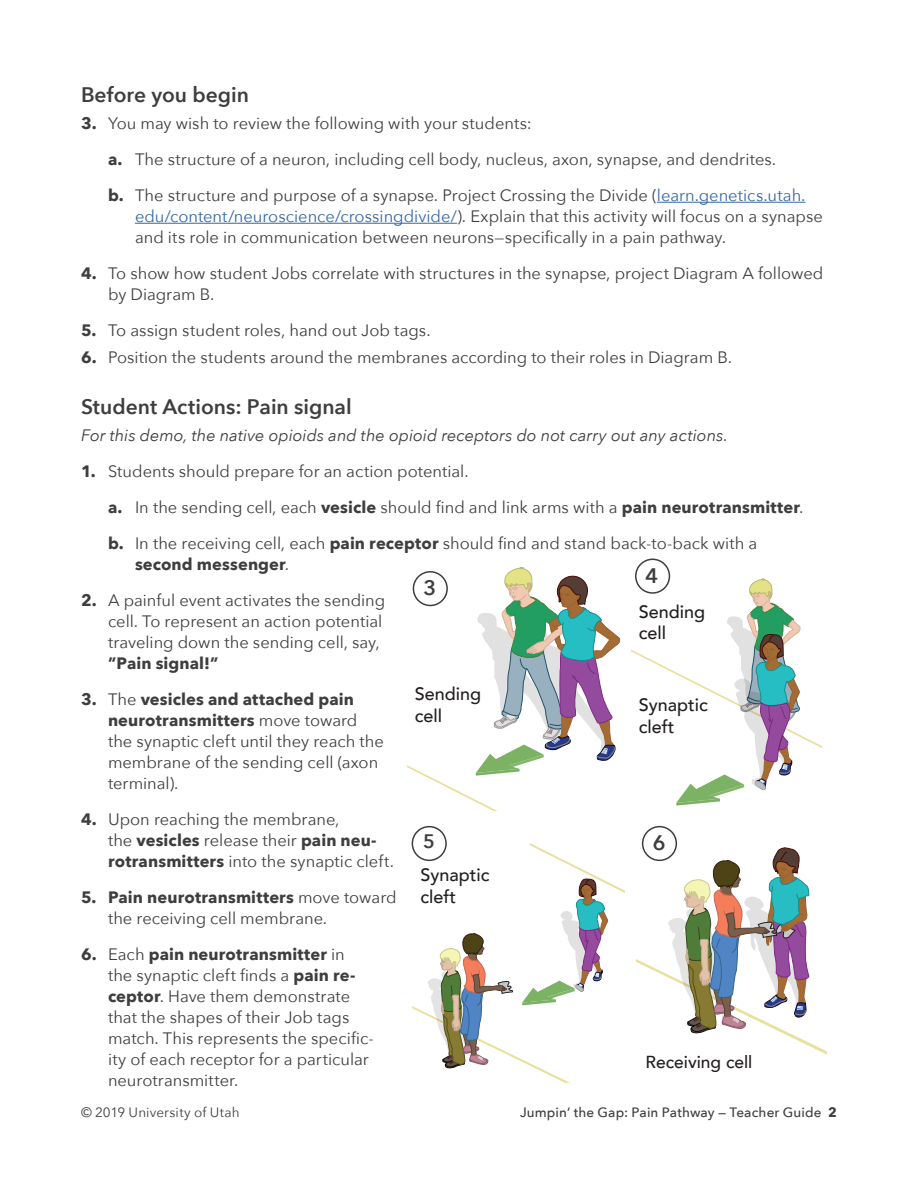
<style>
.page{position:relative;width:918px;height:1188px;background:#fff}
.page>*{position:absolute;margin:0;border:0;box-sizing:border-box;transform-origin:0 0}
.Paragraph_Header{font:600 21px "Avenir Next";color:#3e3e3f}
.Paragraph_Header-2{font:600 19.5px "Avenir Next";color:#3e3e3f}
.t1{font:500 18px/21.6px "Avenir";color:#231f20}
.t2{font:500 17.4px "Avenir";color:#231f20}
.t3{font:16.5px/21px "Avenir Next";color:#3e3e3f}
.Body{font:italic 16.5px "Avenir Next";color:#3e3e3f}
.t4{font:500 13.5px "Avenir Next";letter-spacing:.01em;color:#3e3e3f}
.t5{font:13.5px "Avenir Next";letter-spacing:.01em;color:#3e3e3f}
.s1{font-weight:700}
.s2{color:#3667a4}
</style>
<div class="page">
<hr style="left:657px;top:202px;width:149px;height:1px;background:#3667a4">
<hr style="left:135px;top:223px;width:322px;height:1px;background:#3667a4">
<svg style="left:407px;top:567px;width:213px;height:244px"></svg>
<div style="left:413px;top:571px;width:35px;height:35px;border:2px solid #3e3e3f;border-radius:50%"></div>
<svg style="left:631px;top:578px;width:191px;height:228px"></svg>
<div style="left:635px;top:559px;width:35px;height:35px;border:2px solid #3e3e3f;border-radius:50%"></div>
<svg style="left:413px;top:843px;width:211px;height:240px"></svg>
<div style="left:412px;top:826px;width:35px;height:35px;border:2px solid #3e3e3f;border-radius:50%"></div>
<svg style="left:636px;top:847px;width:190px;height:207px"></svg>
<div style="left:642px;top:826px;width:35px;height:35px;border:2px solid #3e3e3f;border-radius:50%"></div>
<p class="Paragraph_Header" style="left:81px;top:77px;width:169px">Before you begin</p>
<p class="t3" style="left:81px;top:112px;width:452px"><span class="s1">3.</span> You may wish to review the following with your students:</p>
<p class="t3" style="left:108px;top:148px;width:670px"><span class="s1">a.</span> The structure of a neuron, including cell body, nucleus, axon, synapse, and dendrites.</p>
<p class="t3" style="left:135px;top:184px;width:689px;text-indent:-27px"><span class="s1">b.</span> The structure and purpose of a synapse. Project Crossing the Divide (<span class="s2">learn.genetics.utah. edu/content/neuroscience/crossingdivide/</span>). Explain that this activity will focus on a synapse and its role in communication between neurons—specifically in a pain pathway.</p>
<p class="t3" style="left:108px;top:262px;width:717px;text-indent:-27px"><span class="s1">4.</span> To show how student Jobs correlate with structures in the synapse, project Diagram A followed by Diagram B.</p>
<p class="t3" style="left:81px;top:319px;width:351px"><span class="s1">5.</span> To assign student roles, hand out Job tags.</p>
<p class="t3" style="left:81px;top:346px;width:653px"><span class="s1">6.</span> Position the students around the membranes according to their roles in Diagram B.</p>
<p class="Paragraph_Header" style="left:81px;top:389px;width:272px">Student Actions: Pain signal</p>
<p class="Body" style="left:81px;top:421px;width:649px">For this demo, the native opioids and the opioid receptors do not carry out any actions.</p>
<p class="t3" style="left:81px;top:460px;width:389px"><span class="s1">1.</span> Students should prepare for an action potential.</p>
<p class="t3" style="left:108px;top:496px;width:697px"><span class="s1">a.</span> In the sending cell, each <span class="s1">vesicle</span> should find and link arms with a <span class="s1">pain neurotransmitter</span>.</p>
<p class="t3" style="left:135px;top:532px;width:624px;text-indent:-27px"><span class="s1">b.</span> In the receiving cell, each <span class="s1">pain receptor</span> should find and stand back-to-back with a <span class="s1">second messenger</span>.</p>
<p class="t3" style="left:108px;top:589px;width:279px;text-indent:-27px"><span class="s1">2.</span> A painful event activates the sending cell. To represent an action potential traveling down the sending cell, say, <span class="s1">”Pain signal!”</span></p>
<p class="t3" style="left:108px;top:688px;width:277px;text-indent:-27px"><span class="s1">3.</span> The <span class="s1">vesicles and attached pain neurotransmitters</span> move toward the synaptic cleft until they reach the membrane of the sending cell (axon terminal).</p>
<p class="t3" style="left:108px;top:808px;width:287px;text-indent:-27px"><span class="s1">4.</span> Upon reaching the membrane,<br>the <span class="s1">vesicles</span> release their <span class="s1">pain neu&shy;rotransmitters</span> into the synaptic cleft.</p>
<p class="t3" style="left:108px;top:886px;width:290px;text-indent:-27px"><span class="s1">5. Pain neurotransmitters</span> move toward the receiving cell membrane.</p>
<p class="t3" style="left:108px;top:943px;width:267px;text-indent:-27px"><span class="s1">6.</span> Each <span class="s1">pain neurotransmitter</span> in<br>the synaptic cleft finds a <span class="s1">pain re&shy;ceptor</span>. Have them demonstrate that the shapes of their Job tags match. This represents the specific&shy;ity of each receptor for a particular neurotransmitter.</p>
<p class="Paragraph_Header" style="left:646px;top:557px;width:14px">4</p>
<p class="Paragraph_Header" style="left:423px;top:570px;width:14px">3</p>
<p class="t1" style="left:639px;top:600px;width:68px">Sending cell</p>
<p class="t1" style="left:415px;top:682px;width:68px">Sending cell</p>
<p class="t1" style="left:639px;top:693px;width:71px">Synaptic cleft</p>
<p class="Paragraph_Header-2" style="left:423px;top:825px;width:13px">5</p>
<p class="Paragraph_Header" style="left:653px;top:825px;width:14px">6</p>
<p class="t1" style="left:420px;top:863px;width:71px">Synaptic cleft</p>
<p class="t2" style="left:646px;top:1047px;width:108px">Receiving cell</p>
<p class="t5" style="left:81px;top:1101px;width:160px">© 2019 University of Utah</p>
<p class="t4" style="left:520px;top:1101px;width:318px">Jumpin’ the Gap: Pain Pathway — Teacher Guide <span class="s1">2</span></p>
</div>
